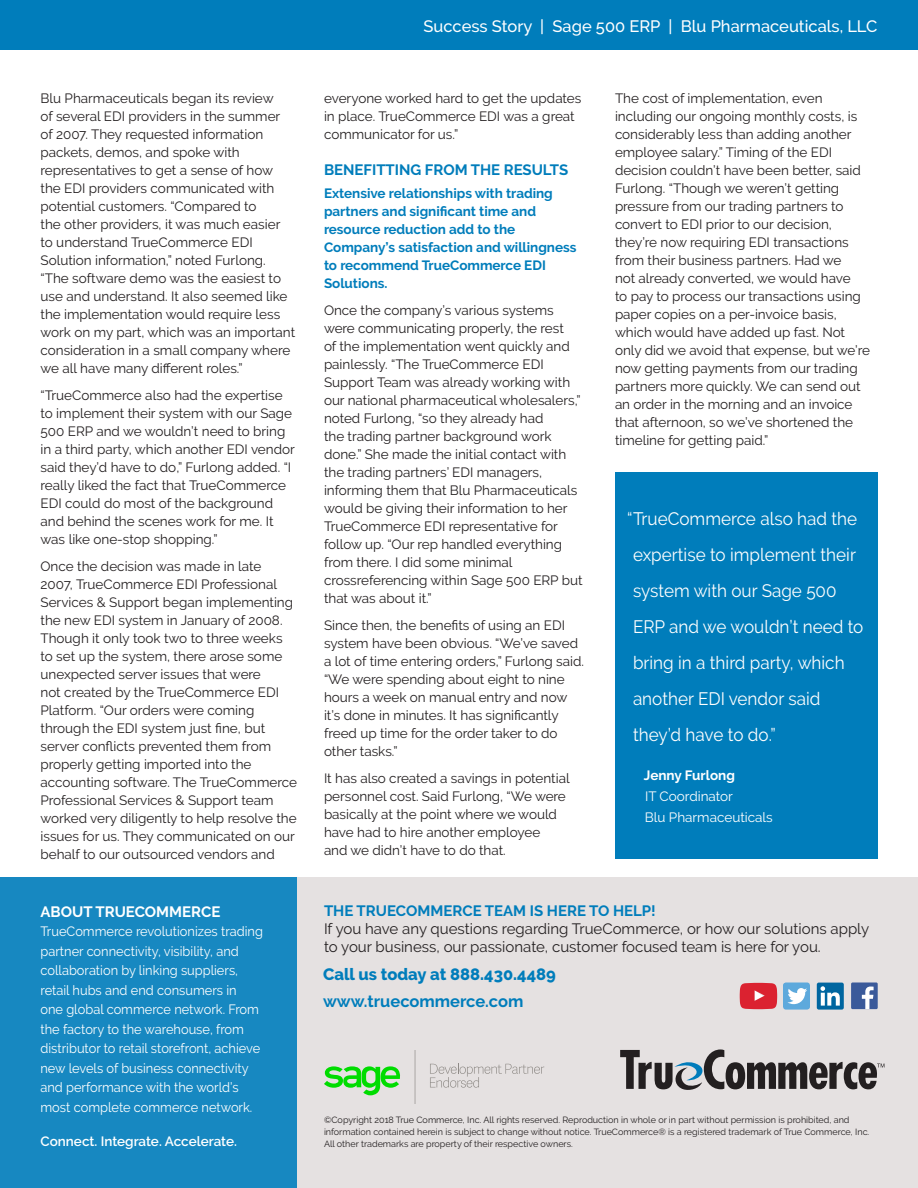
<style>
.page{position:relative;width:918px;height:1188px;background:#fff}
.page>*{position:absolute;margin:0;border:0;box-sizing:border-box;transform-origin:0 0}
.t1{font:18px/36px "Raleway";color:#fff;scale:.95 1}
.t2{font:500 16.5px "Raleway";color:#fff}
.t3{font:800 16.5px "Raleway";color:#007dbb}
.t4{font:700 16.5px "Raleway";color:#007dbb}
.t5{font:15px/18px "Raleway";color:#231f20}
.t6{font:700 15px "Raleway";color:#007dbb}
.t7{font:700 15px "Raleway";color:#fff}
.Body{font:13.5px/18px "Raleway";color:#231f20}
.Quote_Signature{font:13.5px/19.5px "Raleway";color:#fff;scale:.95 1}
.t8{font:700 13.5px/18px "Raleway";color:#007dbb}
.Quote_Signature-2{font:13.5px/21px "Raleway";color:#fff}
.t9{font:600 13.5px "Raleway";color:#fff}
.t10{font:9px/12px "Raleway";color:#231f20}
.s1{font-weight:700}
</style>
<div class="page">
<div style="left:297px;top:878px;width:621px;height:310px;background:#e5e1e1"></div>
<div style="left:0;top:878px;width:297px;height:310px;background:#1788c1"></div>
<div style="left:0;top:0;width:918px;height:50px;background:#007dbb"></div>
<div style="left:615px;top:472px;width:263px;height:388px;background:#007dbb"></div>
<svg style="left:740px;top:983px;width:37px;height:26px"></svg>
<div style="left:817px;top:983px;width:27px;height:27px;background:#0066a0;border-radius:2px"></div>
<svg style="left:820px;top:986px;width:20px;height:20px"></svg>
<div style="left:851px;top:982px;width:27px;height:27px;background:#3b5a9a"></div>
<svg style="left:862px;top:987px;width:12px;height:22px"></svg>
<svg style="left:783px;top:982px;width:27px;height:28px"></svg>
<svg style="left:430px;top:1063px;width:114px;height:25px"></svg>
<svg style="left:415px;top:1050px;width:1px;height:54px"></svg>
<svg style="left:324px;top:1066px;width:76px;height:29px"></svg>
<svg style="left:620px;top:1049px;width:264px;height:41px"></svg>
<p class="Body" style="left:40px;top:89px;width:256px">Blu Pharmaceuticals began its review<br>of several EDI providers in the summer of 2007. They requested information packets, demos, and spoke with representatives to get a sense of how the EDI providers communicated with potential customers. “Compared to<br>the other providers, it was much easier to understand TrueCommerce EDI Solution information,” noted Furlong. “The software demo was the easiest to use and understand. It also seemed like the implementation would require less work on my part, which was an important consideration in a small company where we all have many different roles.”</p>
<p class="Body" style="left:40px;top:386px;width:256px">“TrueCommerce also had the expertise to implement their system with our Sage 500 ERP and we wouldn’t need to bring in a third party, which another EDI vendor said they’d have to do,” Furlong added. “I really liked the fact that TrueCommerce EDI could do most of the background and behind the scenes work for me. It was like one-stop shopping.”</p>
<p class="Body" style="left:40px;top:557px;width:258px">Once the decision was made in late 2007, TrueCommerce EDI Professional Services &amp; Support began implementing the new EDI system in January of 2008.<br>Though it only took two to three weeks to set up the system, there arose some unexpected server issues that were<br>not created by the TrueCommerce EDI Platform. “Our orders were coming through the EDI system just fine, but server conflicts prevented them from properly getting imported into the accounting software. The TrueCommerce Professional Services &amp; Support team worked very diligently to help resolve the issues for us. They communicated on our behalf to our outsourced vendors and</p>
<p class="t7" style="left:40px;top:903px;width:181px">ABOUT TRUECOMMERCE</p>
<p class="Quote_Signature" style="left:40px;top:922px;width:236px">TrueCommerce revolutionizes trading partner connectivity, visibility, and collaboration by linking suppliers, retail hubs and end consumers in<br>one global commerce network. From the factory to the warehouse, from distributor to retail storefront, achieve new levels of business connectivity and performance with the world’s most complete commerce network.</p>
<p class="t9" style="left:40px;top:1134px;width:198px">Connect. Integrate. Accelerate.</p>
<p class="t2" style="left:424px;top:16px;width:455px">Success Story | Sage 500 ERP | Blu Pharmaceuticals, LLC</p>
<p class="Body" style="left:324px;top:89px;width:259px">everyone worked hard to get the updates in place. TrueCommerce EDI was a great communicator for us.”</p>
<h1 class="t6" style="left:324px;top:161px;width:246px">BENEFITTING FROM THE RESULTS</h1>
<h2 class="t8" style="left:324px;top:184px;width:254px">Extensive relationships with trading partners and significant time and resource reduction add to the<br>Company’s satisfaction and willingness to recommend TrueCommerce EDI<br>Solutions.</h2>
<p class="Body" style="left:324px;top:301px;width:260px">Once the company’s various systems were communicating properly, the rest<br>of the implementation went quickly and painlessly. “The TrueCommerce EDI Support Team was already working with our national pharmaceutical wholesalers,” noted Furlong, “so they already had<br>the trading partner background work done.” She made the initial contact with the trading partners’ EDI managers, informing them that Blu Pharmaceuticals would be giving their information to her TrueCommerce EDI representative for follow up. “Our rep handled everything from there. I did some minimal crossreferencing within Sage 500 ERP but that was about it.”</p>
<p class="Body" style="left:324px;top:616px;width:262px">Since then, the benefits of using an EDI system have been obvious. “We’ve saved a lot of time entering orders,” Furlong said. “We were spending about eight to nine hours a week on manual entry and now it’s done in minutes. It has significantly freed up time for the order taker to do other tasks.”</p>
<p class="Body" style="left:324px;top:769px;width:247px">It has also created a savings in potential personnel cost. Said Furlong, “We were basically at the point where we would have had to hire another employee<br>and we didn’t have to do that.</p>
<p class="Body" style="left:615px;top:89px;width:257px">The cost of implementation, even including our ongoing monthly costs, is considerably less than adding another employee salary.” Timing of the EDI decision couldn’t have been better, said Furlong. “Though we weren’t getting pressure from our trading partners to convert to EDI prior to our decision, they’re now requiring EDI transactions from their business partners. Had we<br>not already converted, we would have<br>to pay to process our transactions using paper copies on a per-invoice basis, which would have added up fast. Not only did we avoid that expense, but we’re now getting payments from our trading partners more quickly. We can send out an order in the morning and an invoice that afternoon, so we’ve shortened the timeline for getting paid.”</p>
<p class="t1" style="left:633px;top:501px;width:244px;text-indent:-6px">“TrueCommerce also had the expertise to implement their system with our Sage 500<br>ERP and we wouldn’t need to bring in a third party, which another EDI vendor said they’d have to do.”</p>
<p class="Quote_Signature-2" style="left:644px;top:765px;width:93px"><span class="s1">Jenny Furlong<br></span>IT Coordinator</p>
<p class="Quote_Signature-2" style="left:645px;top:807px;width:130px">Blu Pharmaceuticals</p>
<p class="t6" style="left:324px;top:902px;width:333px">THE TRUECOMMERCE TEAM IS HERE TO HELP!</p>
<p class="t5" style="left:324px;top:920px;width:547px">If you have any questions regarding TrueCommerce, or how our solutions apply to your business, our passionate, customer focused team is here for you.</p>
<p class="t3" style="left:323px;top:965px;width:234px">Call us today at 888.430.4489</p>
<p class="t4" style="left:323px;top:992px;width:202px">www.truecommerce.com</p>
<p class="t10" style="left:324px;top:1114px;width:547px">©Copyright 2018 True Commerce, Inc. All rights reserved. Reproduction in whole or in part without permission is prohibited, and information contained herein is subject to change without notice. TrueCommerce® is a registered trademark of True Commerce, Inc.<br>All other trademarks are property of their respective owners.</p>
</div>
